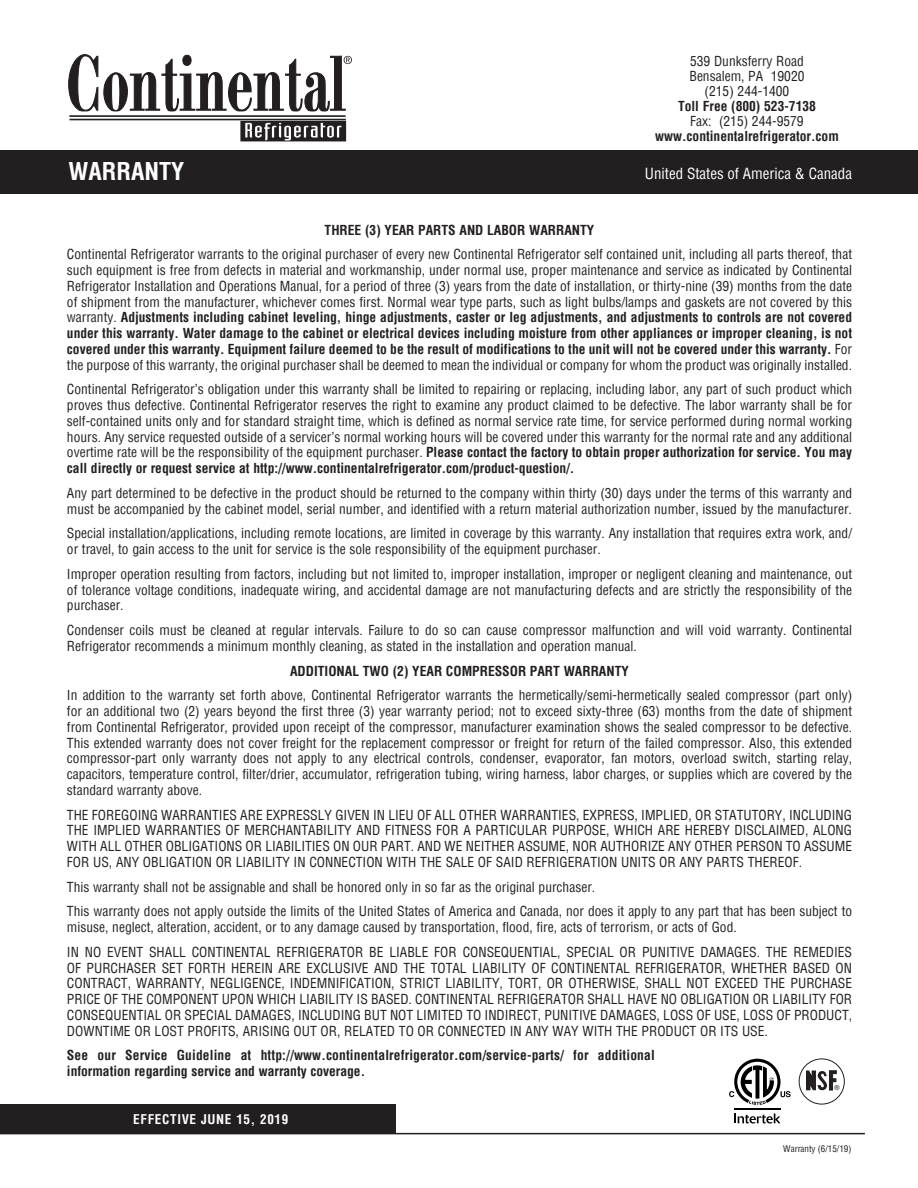
<style>
.page{position:relative;width:918px;height:1188px;background:#fff}
.page>*{position:absolute;margin:0;border:0;box-sizing:border-box;transform-origin:0 0}
.t1{font:700 condensed 24px "Helvetica";color:#fff}
.t2{font:condensed 15px "Helvetica";color:#fff}
.t3{font:condensed 13.5px/15.8px "Helvetica";color:#231f20;text-align:justify}
.t4{font:700 condensed 13.5px/15.8px "Helvetica";color:#231f20}
.t5{font:700 condensed 13.2px "Helvetica";letter-spacing:.05em;color:#fff}
.t6{font:condensed 9px "Helvetica";color:#231f20}
.t7{font:6.9px "Microsoft Sans Serif";color:#231f20}
.s1{font-weight:700}
</style>
<div class="page">
<hr style="left:69px;top:115px;width:277px;height:2px;background:#231f20">
<hr style="left:70px;top:119px;width:276px;height:1px;background:#231f20">
<div style="left:241px;top:121px;width:105px;height:20px;background:#231f20"></div>
<svg style="left:245px;top:123px;width:96px;height:17px"></svg>
<svg style="left:68px;top:54px;width:284px;height:57px"></svg>
<div style="left:0;top:151px;width:918px;height:43px;background:#231f20"></div>
<hr style="left:0;top:1133px;width:865px;height:1px;background:#231f20">
<div style="left:0;top:1104px;width:396px;height:30px;background:#231f20"></div>
<svg style="left:806px;top:1070px;width:31px;height:20px"></svg>
<div style="left:799px;top:1059px;width:46px;height:45px;border:1px solid #231f20;border-radius:50%"></div>
<svg style="left:734px;top:1113px;width:46px;height:10px"></svg>
<hr style="left:734px;top:1108px;width:47px;height:2px;background:#000">
<svg style="left:729px;top:1059px;width:62px;height:46px"></svg>
<p class="t1" style="left:68px;top:156px;width:118px">WARRANTY</p>
<p class="t3" style="left:690px;top:53px;width:115px">539 Dunksferry Road</p>
<p class="t3" style="left:689px;top:68px;width:117px">Bensalem, PA 19020</p>
<p class="t3" style="left:705px;top:83px;width:86px">(215) 244-1400</p>
<p class="t4" style="left:678px;top:97px;width:139px">Toll Free (800) 523-7138</p>
<p class="t3" style="left:690px;top:113px;width:115px">Fax: (215) 244-9579</p>
<p class="t4" style="left:655px;top:127px;width:185px">www.continentalrefrigerator.com</p>
<p class="t2" style="left:645px;top:163px;width:209px">United States of America &amp; Canada</p>
<p class="t4" style="left:325px;top:221px;width:271px">THREE (3) YEAR PARTS AND LABOR WARRANTY</p>
<p class="t3" style="left:67px;top:246px;width:787px">Continental Refrigerator warrants to the original purchaser of every new Continental Refrigerator self contained unit, including all parts thereof, that such equipment is free from defects in material and workmanship, under normal use, proper maintenance and service as indicated by Continental Refrigerator Installation and Operations Manual, for a period of three (3) years from the date of installation, or thirty-nine (39) months from the date of shipment from the manufacturer, whichever comes first. Normal wear type parts, such as light bulbs/lamps and gaskets are not covered by this warranty. <span class="s1">Adjustments including cabinet leveling, hinge adjustments, caster or leg adjustments, and adjustments to controls are not covered under this warranty. Water damage to the cabinet or electrical devices including moisture from other appliances or improper cleaning, is not covered under this warranty. Equipment failure deemed to be the result of modifications to the unit will not be covered under this warranty.</span> For the purpose of this warranty, the original purchaser shall be deemed to mean the individual or company for whom the product was originally installed.</p>
<p class="t3" style="left:67px;top:381px;width:787px">Continental Refrigerator’s obligation under this warranty shall be limited to repairing or replacing, including labor, any part of such product which proves thus defective. Continental Refrigerator reserves the right to examine any product claimed to be defective. The labor warranty shall be for self-contained units only and for standard straight time, which is defined as normal service rate time, for service performed during normal working hours. Any service requested outside of a servicer’s normal working hours will be covered under this warranty for the normal rate and any additional overtime rate will be the responsibility of the equipment purchaser. <span class="s1">Please contact the factory to obtain proper authorization for service. You may call directly or request service at http://www.continentalrefrigerator.com/product-question/.</span></p>
<p class="t3" style="left:67px;top:485px;width:787px">Any part determined to be defective in the product should be returned to the company within thirty (30) days under the terms of this warranty and must be accompanied by the cabinet model, serial number, and identified with a return material authorization number, issued by the manufacturer.</p>
<p class="t3" style="left:67px;top:525px;width:787px">Special installation/applications, including remote locations, are limited in coverage by this warranty. Any installation that requires extra work, and/ or travel, to gain access to the unit for service is the sole responsibility of the equipment purchaser.</p>
<p class="t3" style="left:67px;top:566px;width:787px">Improper operation resulting from factors, including but not limited to, improper installation, improper or negligent cleaning and maintenance, out of tolerance voltage conditions, inadequate wiring, and accidental damage are not manufacturing defects and are strictly the responsibility of the purchaser.</p>
<p class="t3" style="left:67px;top:622px;width:787px">Condenser coils must be cleaned at regular intervals. Failure to do so can cause compressor malfunction and will void warranty. Continental<br>Refrigerator recommends a minimum monthly cleaning, as stated in the installation and operation manual.</p>
<p class="t4" style="left:290px;top:662px;width:340px">ADDITIONAL TWO (2) YEAR COMPRESSOR PART WARRANTY</p>
<p class="t3" style="left:67px;top:687px;width:787px">In addition to the warranty set forth above, Continental Refrigerator warrants the hermetically/semi-hermetically sealed compressor (part only) for an additional two (2) years beyond the first three (3) year warranty period; not to exceed sixty-three (63) months from the date of shipment from Continental Refrigerator, provided upon receipt of the compressor, manufacturer examination shows the sealed compressor to be defective.<br>This extended warranty does not cover freight for the replacement compressor or freight for return of the failed compressor. Also, this extended compressor-part only warranty does not apply to any electrical controls, condenser, evaporator, fan motors, overload switch, starting relay, capacitors, temperature control, filter/drier, accumulator, refrigeration tubing, wiring harness, labor charges, or supplies which are covered by the standard warranty above.</p>
<p class="t3" style="left:67px;top:807px;width:787px">THE FOREGOING WARRANTIES ARE EXPRESSLY GIVEN IN LIEU OF ALL OTHER WARRANTIES, EXPRESS, IMPLIED, OR STATUTORY, INCLUDING THE IMPLIED WARRANTIES OF MERCHANTABILITY AND FITNESS FOR A PARTICULAR PURPOSE, WHICH ARE HEREBY DISCLAIMED, ALONG WITH ALL OTHER OBLIGATIONS OR LIABILITIES ON OUR PART. AND WE NEITHER ASSUME, NOR AUTHORIZE ANY OTHER PERSON TO ASSUME FOR US, ANY OBLIGATION OR LIABILITY IN CONNECTION WITH THE SALE OF SAID REFRIGERATION UNITS OR ANY PARTS THEREOF.</p>
<p class="t3" style="left:67px;top:879px;width:530px">This warranty shall not be assignable and shall be honored only in so far as the original purchaser.</p>
<p class="t3" style="left:67px;top:903px;width:787px">This warranty does not apply outside the limits of the United States of America and Canada, nor does it apply to any part that has been subject to misuse, neglect, alteration, accident, or to any damage caused by transportation, flood, fire, acts of terrorism, or acts of God.</p>
<p class="t3" style="left:67px;top:944px;width:787px">IN NO EVENT SHALL CONTINENTAL REFRIGERATOR BE LIABLE FOR CONSEQUENTIAL, SPECIAL OR PUNITIVE DAMAGES. THE REMEDIES OF PURCHASER SET FORTH HEREIN ARE EXCLUSIVE AND THE TOTAL LIABILITY OF CONTINENTAL REFRIGERATOR, WHETHER BASED ON CONTRACT, WARRANTY, NEGLIGENCE, INDEMNIFICATION, STRICT LIABILITY, TORT, OR OTHERWISE, SHALL NOT EXCEED THE PURCHASE PRICE OF THE COMPONENT UPON WHICH LIABILITY IS BASED. CONTINENTAL REFRIGERATOR SHALL HAVE NO OBLIGATION OR LIABILITY FOR CONSEQUENTIAL OR SPECIAL DAMAGES, INCLUDING BUT NOT LIMITED TO INDIRECT, PUNITIVE DAMAGES, LOSS OF USE, LOSS OF PRODUCT, DOWNTIME OR LOST PROFITS, ARISING OUT OR, RELATED TO OR CONNECTED IN ANY WAY WITH THE PRODUCT OR ITS USE.</p>
<p class="t4" style="left:67px;top:1047px;width:589px">See our Service Guideline at http://www.continentalrefrigerator.com/service-parts/ for additional information regarding service and warranty coverage.</p>
<p class="t7" style="left:835px;top:1084px;width:7px">®</p>
<p class="t5" style="left:133px;top:1110px;width:157px">EFFECTIVE JUNE 15, 2019</p>
<p class="t6" style="left:783px;top:1142px;width:70px">Warranty (6/15/19)</p>
</div>
